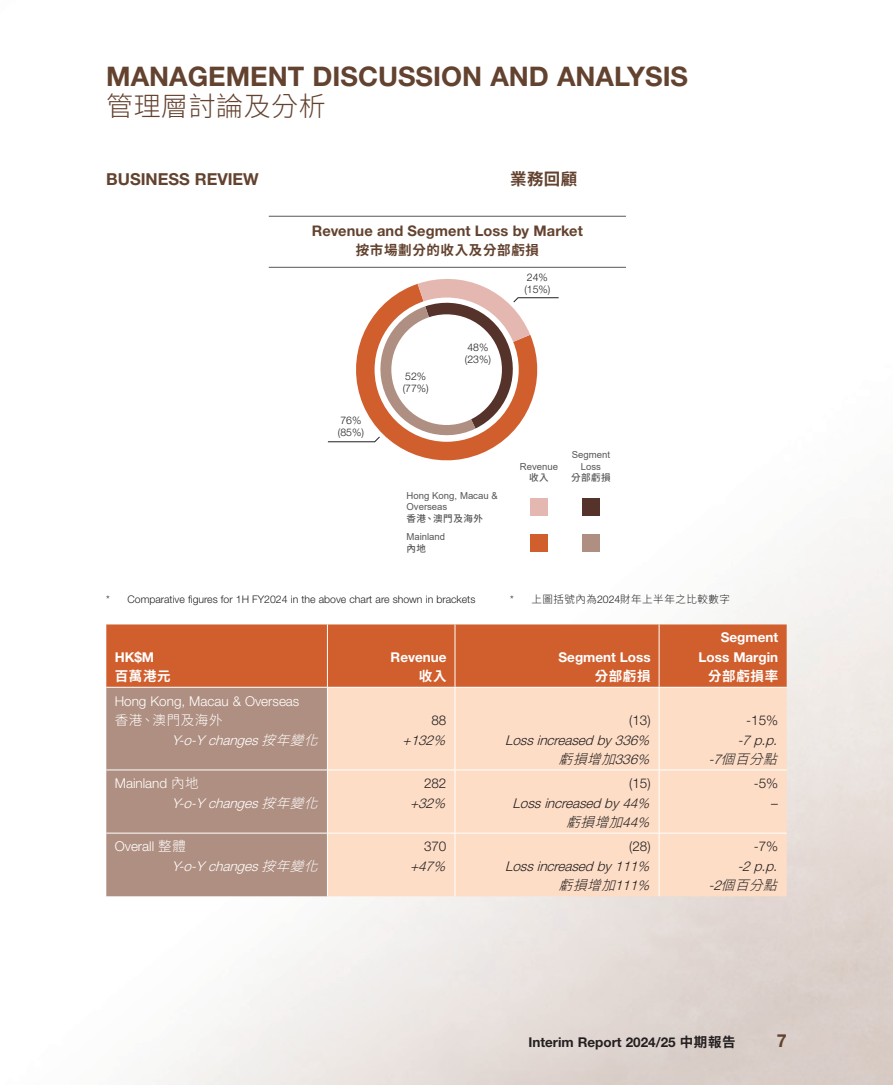
<style>
.page{position:relative;width:893px;height:1085px;background:#fff}
.page>*{position:absolute;margin:0;border:0;box-sizing:border-box;transform-origin:0 0}
.t1{font:700 27px "Helvetica Neue LT Std";color:#63422f}
.t2{font:300 27px "Source Han Sans TC";letter-spacing:.02em;color:#63422f}
.t3{font:700 18px "Helvetica Neue LT Std";color:#63422f}
.Heading_1{font:700 16.5px "Helvetica Neue LT Std";color:#63422f}
.C_Heading_1{font:700 16.5px "Source Han Sans TC";color:#63422f}
.Body_Text{font:700 14.7px "Helvetica Neue LT Std";letter-spacing:.005em;color:#63422f}
.Body_Text-2{font:italic 300 13.5px "Helvetica Neue LT Std";color:#231f20}
.Body_Text-3{font:300 13.5px/19.5px "Helvetica Neue LT Std";color:#fff}
.Body_Text-4{font:italic 300 13.5px "Helvetica Neue LT Std";color:#fff}
.Body_Text-5{font:700 13.5px "Helvetica Neue LT Std";color:#fff}
.Body_Text-6{font:italic 300 13.5px "Source Han Sans TC";color:#231f20}
.Body_Text-7{font:300 13.5px "Helvetica Neue LT Std";color:#231f20}
.t4{font:700 13.5px "Helvetica Neue LT Std";color:#231f20}
.Body_Text-8{font:700 13.5px "Source Han Sans TC";letter-spacing:.05em;color:#fff}
.Body_Text-9{font:700 13.5px "Source Han Sans TC";letter-spacing:.05em;color:#63422f}
.Notes{font:300 10.5px "Helvetica Neue LT Std";color:#231f20}
.Body_Text-10{font:300 10.5px "Helvetica Neue LT Std";color:#231f20}
.C_Notes{font:300 10.5px "Source Han Sans TC";letter-spacing:.05em;color:#231f20}
.Body_Text-11{font:9.6px/11.4px "Arial";color:#57585a}
.C_Body_Text{font:500 9.6px "Source Han Sans TC";letter-spacing:.05em;color:#57585a}
.s1{font-family:"Source Han Sans TC"}
.s2{font-family:"Helvetica Neue LT Std"}
</style>
<div class="page">
<img style="left:106px;top:215px;width:787px;height:869px">
<svg style="left:327px;top:268px;width:232px;height:204px"></svg>
<div style="left:391px;top:314px;width:111px;height:111px;background:#fff;border-radius:50%"></div>
<hr style="left:269px;top:216px;width:357px;height:1px;background:#57585a">
<hr style="left:269px;top:267px;width:357px;height:1px;background:#57585a">
<div style="left:530px;top:498px;width:17px;height:17px;background:#e4b7b1"></div>
<div style="left:582px;top:498px;width:17px;height:17px;background:#55332a"></div>
<div style="left:530px;top:534px;width:17px;height:17px;background:#d15f2e"></div>
<div style="left:582px;top:534px;width:17px;height:17px;background:#af8f81"></div>
<div style="left:106px;top:624px;width:681px;height:62px;background:#d15f2e"></div>
<div style="left:106px;top:687px;width:221px;height:209px;background:#af8f81"></div>
<div style="left:328px;top:687px;width:459px;height:209px;background:#fdddc6"></div>
<hr style="left:327px;top:624px;width:1px;height:62px;background:#fff">
<hr style="left:455px;top:624px;width:1px;height:62px;background:#fff">
<hr style="left:659px;top:624px;width:1px;height:62px;background:#fff">
<hr style="left:106px;top:686px;width:221px;height:1px;background:#fff">
<hr style="left:327px;top:686px;width:128px;height:1px;background:#fff">
<hr style="left:327px;top:687px;width:1px;height:82px;background:#fff">
<hr style="left:455px;top:686px;width:204px;height:1px;background:#fff">
<hr style="left:455px;top:687px;width:1px;height:82px;background:#fff">
<hr style="left:659px;top:686px;width:128px;height:1px;background:#fff">
<hr style="left:659px;top:687px;width:1px;height:82px;background:#fff">
<hr style="left:106px;top:769px;width:221px;height:1px;background:#fff">
<hr style="left:327px;top:769px;width:128px;height:1px;background:#fff">
<hr style="left:327px;top:770px;width:1px;height:62px;background:#fff">
<hr style="left:455px;top:769px;width:204px;height:1px;background:#fff">
<hr style="left:455px;top:770px;width:1px;height:62px;background:#fff">
<hr style="left:659px;top:769px;width:128px;height:1px;background:#fff">
<hr style="left:659px;top:770px;width:1px;height:62px;background:#fff">
<hr style="left:106px;top:832px;width:221px;height:1px;background:#fff">
<hr style="left:327px;top:832px;width:128px;height:1px;background:#fff">
<hr style="left:327px;top:833px;width:1px;height:63px;background:#fff">
<hr style="left:455px;top:832px;width:204px;height:1px;background:#fff">
<hr style="left:455px;top:833px;width:1px;height:63px;background:#fff">
<hr style="left:659px;top:832px;width:128px;height:1px;background:#fff">
<hr style="left:659px;top:833px;width:1px;height:63px;background:#fff">
<h1 class="t1" style="left:106px;top:60px;width:583px">MANAGEMENT DISCUSSION AND ANALYSIS</h1>
<h1 class="t2" style="left:106px;top:91px;width:221px">管理層討論及分析</h1>
<p class="Heading_1" style="left:106px;top:169px;width:154px">BUSINESS REVIEW</p>
<p class="C_Heading_1" style="left:510px;top:169px;width:68px">業務回顧</p>
<p class="Body_Text" style="left:312px;top:221px;width:272px">Revenue and Segment Loss by Market</p>
<p class="Body_Text-9" style="left:356px;top:243px;width:185px">按市場劃分的收入及分部虧損</p>
<p class="Body_Text-10" style="left:340px;top:414px;width:22px">76%</p>
<p class="Body_Text-10" style="left:338px;top:426px;width:27px">(85%)</p>
<p class="Body_Text-10" style="left:405px;top:370px;width:22px">52%</p>
<p class="Body_Text-10" style="left:403px;top:382px;width:27px">(77%)</p>
<p class="Body_Text-10" style="left:467px;top:340px;width:22px">48%</p>
<p class="Body_Text-10" style="left:465px;top:352px;width:27px">(23%)</p>
<p class="Body_Text-10" style="left:527px;top:271px;width:22px">24%</p>
<p class="Body_Text-10" style="left:524px;top:283px;width:27px">(15%)</p>
<p class="Body_Text-11" style="left:407px;top:489px;width:93px">Hong Kong, Macau &amp;<br>Overseas</p>
<p class="C_Body_Text" style="left:407px;top:512px;width:78px">香港、澳門及海外</p>
<p class="Body_Text-11" style="left:407px;top:531px;width:40px">Mainland</p>
<p class="C_Body_Text" style="left:407px;top:543px;width:21px">內地</p>
<p class="Body_Text-11" style="left:520px;top:460px;width:40px">Revenue</p>
<p class="C_Body_Text" style="left:529px;top:472px;width:21px">收入</p>
<p class="Body_Text-11" style="left:572px;top:449px;width:40px">Segment</p>
<p class="Body_Text-11" style="left:581px;top:460px;width:22px">Loss</p>
<p class="C_Body_Text" style="left:571px;top:472px;width:41px">分部虧損</p>
<p class="Notes" style="left:106px;top:593px;width:371px">* Comparative figures for 1H FY2024 in the above chart are shown in brackets</p>
<p class="Body_Text-5" style="left:115px;top:648px;width:41px">HK$M</p>
<p class="Body_Text-8" style="left:115px;top:668px;width:57px">百萬港元</p>
<p class="Body_Text-5" style="left:391px;top:648px;width:57px">Revenue</p>
<p class="Body_Text-8" style="left:419px;top:668px;width:29px">收入</p>
<p class="Body_Text-3" style="left:115px;top:690px;width:186px">Hong Kong, Macau &amp; Overseas<span class="s1">香港、澳門及海外</span></p>
<p class="Body_Text-4" style="left:172px;top:731px;width:158px">Y-o-Y changes<span class="s1">按年變化</span></p>
<p class="Body_Text-7" style="left:431px;top:712px;width:16px">88</p>
<p class="Body_Text-2" style="left:403px;top:731px;width:48px">+132%</p>
<p class="Body_Text-3" style="left:115px;top:773px;width:86px">Mainland <span class="s1">內地</span></p>
<p class="Body_Text-4" style="left:172px;top:794px;width:158px">Y-o-Y changes<span class="s1">按年變化</span></p>
<p class="Body_Text-7" style="left:424px;top:775px;width:24px">282</p>
<p class="Body_Text-2" style="left:410px;top:794px;width:41px">+32%</p>
<p class="Body_Text-3" style="left:115px;top:836px;width:73px">Overall <span class="s1">整體</span></p>
<p class="Body_Text-4" style="left:172px;top:857px;width:158px">Y-o-Y changes<span class="s1">按年變化</span></p>
<p class="Body_Text-7" style="left:424px;top:838px;width:24px">370</p>
<p class="Body_Text-2" style="left:410px;top:857px;width:41px">+47%</p>
<p class="C_Notes" style="left:510px;top:593px;width:221px"><span class="s2">*</span> 上圖括號內為<span class="s2">2024</span>財年上半年之比較數字</p>
<p class="Body_Text-5" style="left:559px;top:648px;width:94px">Segment Loss</p>
<p class="Body_Text-8" style="left:595px;top:668px;width:57px">分部虧損</p>
<p class="Body_Text-7" style="left:629px;top:712px;width:23px">(13)</p>
<p class="Body_Text-2" style="left:505px;top:731px;width:150px">Lossincreasedby 336%</p>
<p class="Body_Text-6" style="left:559px;top:751px;width:96px">虧損增加<span class="s2">336%</span></p>
<p class="Body_Text-7" style="left:629px;top:775px;width:23px">(15)</p>
<p class="Body_Text-2" style="left:513px;top:794px;width:142px">Lossincreasedby 44%</p>
<p class="Body_Text-6" style="left:566px;top:814px;width:89px">虧損增加<span class="s2">44%</span></p>
<p class="Body_Text-7" style="left:629px;top:838px;width:23px">(28)</p>
<p class="Body_Text-2" style="left:505px;top:857px;width:150px">Lossincreasedby 111%</p>
<p class="Body_Text-6" style="left:559px;top:877px;width:96px">虧損增加<span class="s2">1 1 1 %</span></p>
<p class="Body_Text-5" style="left:721px;top:629px;width:59px">Segment</p>
<p class="Body_Text-5" style="left:699px;top:648px;width:81px">Loss Margin</p>
<p class="Body_Text-8" style="left:708px;top:668px;width:72px">分部虧損率</p>
<p class="Body_Text-7" style="left:746px;top:712px;width:33px">-15%</p>
<p class="Body_Text-2" style="left:737px;top:731px;width:45px">-7p.p.</p>
<p class="Body_Text-6" style="left:708px;top:751px;width:80px"><span class="s2">- 7</span>個百分點</p>
<p class="Body_Text-7" style="left:754px;top:775px;width:26px">-5%</p>
<p class="Body_Text-2" style="left:770px;top:794px;width:13px">–</p>
<p class="Body_Text-7" style="left:754px;top:838px;width:26px">-7%</p>
<p class="Body_Text-2" style="left:737px;top:857px;width:45px">-2p.p.</p>
<p class="Body_Text-6" style="left:708px;top:877px;width:80px"><span class="s2">- 2</span>個百分點</p>
<p class="t4" style="left:528px;top:1033px;width:209px">Interim Report 2024/25 <span class="s1">中期報告</span></p>
<h2 class="t3" style="left:777px;top:1029px;width:12px">7</h2>
</div>
